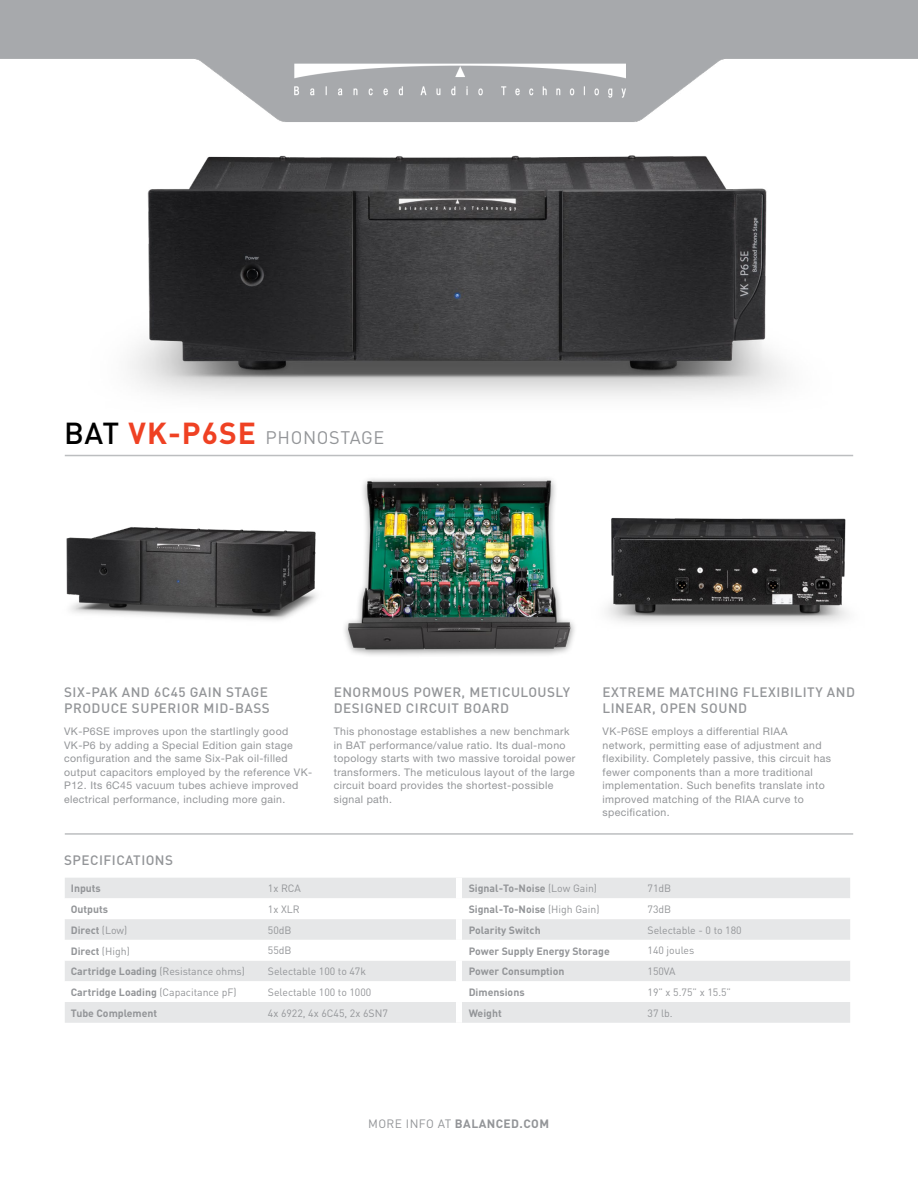
<style>
.page{position:relative;width:918px;height:1188px;background:#fff}
.page>*{position:absolute;margin:0;border:0;box-sizing:border-box;transform-origin:0 0}
.t1{font:18px "DIN";letter-spacing:.035em;color:#939598}
.t2{font:500 13.5px/16.2px "DIN";letter-spacing:.035em;color:#939598}
.t3{font:700 12px "DIN";letter-spacing:.035em;color:#939598}
.t4{font:10.5px/13.5px "Helvetica Neue";letter-spacing:.035em;color:#939598}
.t5{font:700 10.5px "DIN";color:#939598}
.t6{font:10.5px "DIN";color:#939598}
.s1{font-weight:500;font-size:30px;color:#000}
.s2{font-weight:700;font-size:30px;color:#ef4123}
.s3{font-weight:400}
</style>
<div class="page">
<img style="left:81px;top:155px;width:765px;height:302px">
<img style="left:0;top:0;width:918px;height:122px">
<hr style="left:65px;top:455px;width:788px;height:1px;background:#bcbec0">
<hr style="left:65px;top:833px;width:788px;height:2px;background:#bcbec0">
<img style="left:66px;top:527px;width:251px;height:93px">
<img style="left:607px;top:517px;width:241px;height:106px">
<img style="left:319px;top:456px;width:280px;height:200px">
<div style="left:65px;top:878px;width:785px;height:145px;background:#e6e7e8"></div>
<svg style="left:65px;top:898px;width:785px;height:104px"></svg>
<div style="left:456px;top:898px;width:6px;height:21px;background:#fff"></div>
<div style="left:456px;top:919px;width:6px;height:21px;background:#fff"></div>
<div style="left:456px;top:940px;width:6px;height:21px;background:#fff"></div>
<div style="left:456px;top:961px;width:6px;height:20px;background:#fff"></div>
<div style="left:456px;top:981px;width:6px;height:21px;background:#fff"></div>
<div style="left:456px;top:1002px;width:6px;height:21px;background:#fff"></div>
<div style="left:456px;top:878px;width:6px;height:20px;background:#fff"></div>
<h1 class="t1" style="left:64px;top:427px;width:322px"><span class="s1">BAT</span> <span class="s2">VK-P6SE</span> PHONOSTAGE</h1>
<p class="t2" style="left:64px;top:683px;width:207px">SIX-PAK AND 6C45 GAIN STAGE<br>PRODUCE SUPERIOR MID-BASS</p>
<p class="t2" style="left:334px;top:683px;width:238px">ENORMOUS POWER, METICULOUSLY<br>DESIGNED CIRCUIT BOARD</p>
<p class="t2" style="left:603px;top:683px;width:254px">EXTREME MATCHING FLEXIBILITY AND<br>LINEAR, OPEN SOUND</p>
<p class="t4" style="left:64px;top:725px;width:249px">VK-P6SE improves upon the startlingly good VK-P6 by adding a Special Edition gain stage configuration and the same Six-Pak oil-filled output capacitors employed by the reference VK-P12. Its 6C45 vacuum tubes achieve improved electrical performance, including more gain.</p>
<p class="t4" style="left:334px;top:725px;width:243px">This phonostage establishes a new benchmark in BAT performance/value ratio. Its dual-mono topology starts with two massive toroidal power transformers. The meticulous layout of the large circuit board provides the shortest-possible signal path.</p>
<p class="t4" style="left:603px;top:725px;width:230px">VK-P6SE employs a differential RIAA network, permitting ease of adjustment and flexibility. Completely passive, this circuit has fewer components than a more traditional implementation. Such benefits translate into improved matching of the RIAA curve to specification.</p>
<p class="t2" style="left:64px;top:851px;width:110px">SPECIFICATIONS</p>
<p class="t5" style="left:71px;top:882px;width:32px">Inputs</p>
<p class="t6" style="left:268px;top:882px;width:35px">1x RCA</p>
<p class="t5" style="left:469px;top:882px;width:130px">Signal-To-Noise <span class="s3">(Low Gain)</span></p>
<p class="t6" style="left:648px;top:882px;width:25px">71dB</p>
<p class="t5" style="left:71px;top:902px;width:39px">Outputs</p>
<p class="t6" style="left:268px;top:903px;width:33px">1x XLR</p>
<p class="t5" style="left:469px;top:902px;width:132px">Signal-To-Noise <span class="s3">(High Gain)</span></p>
<p class="t6" style="left:648px;top:903px;width:25px">73dB</p>
<p class="t5" style="left:71px;top:923px;width:58px">Direct <span class="s3">(Low)</span></p>
<p class="t6" style="left:268px;top:923px;width:25px">50dB</p>
<p class="t5" style="left:469px;top:923px;width:73px">Polarity Switch</p>
<p class="t6" style="left:648px;top:923px;width:96px">Selectable - 0 to 180</p>
<p class="t5" style="left:71px;top:944px;width:61px">Direct <span class="s3">(High)</span></p>
<p class="t6" style="left:268px;top:944px;width:25px">55dB</p>
<p class="t5" style="left:469px;top:944px;width:143px">Power Supply Energy Storage</p>
<p class="t6" style="left:648px;top:944px;width:48px">140 joules</p>
<p class="t5" style="left:71px;top:965px;width:176px">Cartridge Loading <span class="s3">(Resistance ohms)</span></p>
<p class="t6" style="left:268px;top:965px;width:100px">Selectable 100 to 47k</p>
<p class="t5" style="left:469px;top:965px;width:97px">Power Consumption</p>
<p class="t6" style="left:648px;top:965px;width:30px">150VA</p>
<p class="t5" style="left:71px;top:985px;width:167px">Cartridge Loading <span class="s3">(Capacitance pF)</span></p>
<p class="t6" style="left:268px;top:986px;width:105px">Selectable 100 to 1000</p>
<p class="t5" style="left:469px;top:985px;width:57px">Dimensions</p>
<p class="t6" style="left:648px;top:986px;width:85px">19” x 5.75” x 15.5”</p>
<p class="t5" style="left:71px;top:1006px;width:88px">Tube Complement</p>
<p class="t6" style="left:268px;top:1006px;width:121px">4x 6922, 4x 6C45, 2x 6SN7</p>
<p class="t5" style="left:469px;top:1006px;width:35px">Weight</p>
<p class="t6" style="left:648px;top:1006px;width:27px">37 lb.</p>
<p class="t3" style="left:368px;top:1116px;width:182px"><span class="s3">MORE INFO AT</span> BALANCED.COM</p>
</div>
